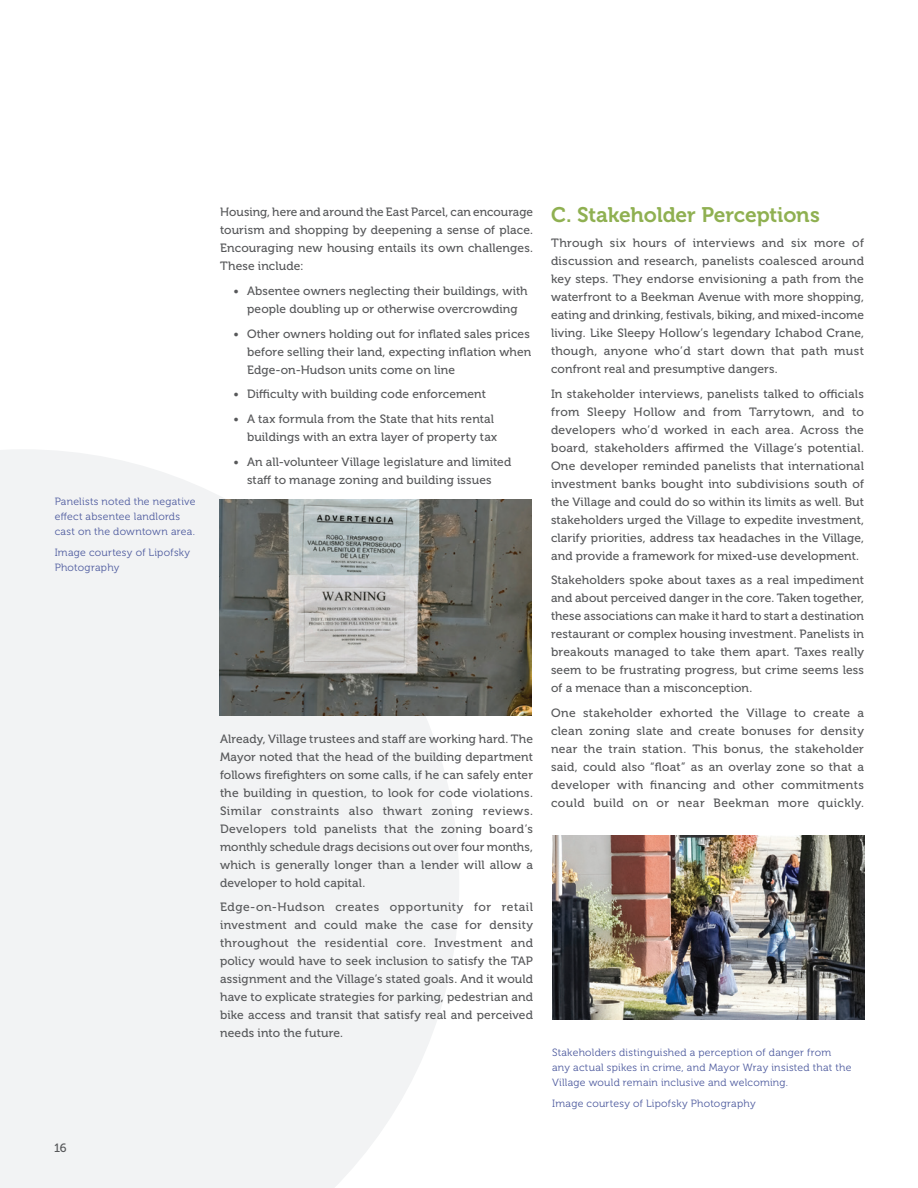
<style>
.page{position:relative;width:918px;height:1188px;background:#fff}
.page>*{position:absolute;margin:0;border:0;box-sizing:border-box;transform-origin:0 0}
.t1{font:21px "Museo 700";letter-spacing:-.005em;color:#8fb051}
.t2{font:12px/18px "Museo 500";letter-spacing:.01em;color:#57585a}
.t3{font:10.5px/15px "Museo 300";letter-spacing:.025em;color:#4d5a9e}
</style>
<div class="page">
<svg style="left:0;top:450px;width:459px;height:738px;fill:#f2f3f4"></svg>
<img style="left:220px;top:500px;width:312px;height:216px">
<img style="left:552px;top:836px;width:312px;height:184px">
<p class="t3" style="left:55px;top:494px;width:142px">Panelists noted the negative effect absentee landlords cast on the downtown area.</p>
<p class="t3" style="left:55px;top:545px;width:137px">Image courtesy of Lipofsky<br>Photography</p>
<p class="t2" style="left:54px;top:1139px;width:14px">16</p>
<p class="t2" style="left:220px;top:203px;width:315px">Housing, here and around the East Parcel, can encourage tourism and shopping by deepening a sense of place.<br>Encouraging new housing entails its own challenges.<br>These include:</p>
<p class="t2" style="left:234px;top:282px;width:296px;text-align:center">• Absentee owners neglecting their buildings, with people doubling up or otherwise overcrowding</p>
<p class="t2" style="left:247px;top:325px;width:286px;text-indent:-14px">• Other owners holding out for inflated sales prices before selling their land, expecting inflation when<br>Edge-on-Hudson units come on line</p>
<p class="t2" style="left:234px;top:385px;width:254px">• Difficulty with building code enforcement</p>
<p class="t2" style="left:234px;top:410px;width:265px;text-align:right">• A tax formula from the State that hits rental buildings with an extra layer of property tax</p>
<p class="t2" style="left:234px;top:453px;width:279px;text-align:center">• An all-volunteer Village legislature and limited staff to manage zoning and building issues</p>
<p class="t2" style="left:220px;top:730px;width:315px">Already, Village trustees and staff are working hard. The Mayor noted that the head of the building department follows firefighters on some calls, if he can safely enter the building in question, to look for code violations.<br>Similar constraints also thwart zoning reviews.<br>Developers told panelists that the zoning board’s monthly schedule drags decisions out over four months, which is generally longer than a lender will allow a developer to hold capital.</p>
<p class="t2" style="left:220px;top:898px;width:315px;text-align:justify">Edge-on-Hudson creates opportunity for retail investment and could make the case for density throughout the residential core. Investment and policy would have to seek inclusion to satisfy the TAP assignment and the Village’s stated goals. And it would have to explicate strategies for parking, pedestrian and bike access and transit that satisfy real and perceived needs into the future.</p>
<h1 class="t1" style="left:551px;top:203px;width:270px">C. Stakeholder Perceptions</h1>
<p class="t2" style="left:551px;top:234px;width:314px;text-align:justify">Through six hours of interviews and six more of discussion and research, panelists coalesced around key steps. They endorse envisioning a path from the waterfront to a Beekman Avenue with more shopping, eating and drinking, festivals, biking, and mixed-income living. Like Sleepy Hollow’s legendary Ichabod Crane, though, anyone who’d start down that path must confront real and presumptive dangers.</p>
<p class="t2" style="left:551px;top:385px;width:315px">In stakeholder interviews, panelists talked to officials from Sleepy Hollow and from Tarrytown, and to developers who’d worked in each area. Across the board, stakeholders affirmed the Village’s potential.<br>One developer reminded panelists that international investment banks bought into subdivisions south of the Village and could do so within its limits as well. But stakeholders urged the Village to expedite investment, clarify priorities, address tax headaches in the Village, and provide a framework for mixed-use development.</p>
<p class="t2" style="left:551px;top:571px;width:315px;text-align:justify">Stakeholders spoke about taxes as a real impediment and about perceived danger in the core. Taken together, these associations can make it hard to start a destination restaurant or complex housing investment. Panelists in breakouts managed to take them apart. Taxes really seem to be frustrating progress, but crime seems less of a menace than a misconception.</p>
<p class="t2" style="left:551px;top:704px;width:314px;text-align:justify">One stakeholder exhorted the Village to create a clean zoning slate and create bonuses for density near the train station. This bonus, the stakeholder said, could also “float” as an overlay zone so that a developer with financing and other commitments could build on or near Beekman more quickly.</p>
<p class="t3" style="left:552px;top:1045px;width:301px">Stakeholders distinguished a perception of danger from any actual spikes in crime, and Mayor Wray insisted that the<br>Village would remain inclusive and welcoming.</p>
<p class="t3" style="left:552px;top:1096px;width:205px">Image courtesy of Lipofsky Photography</p>
</div>
